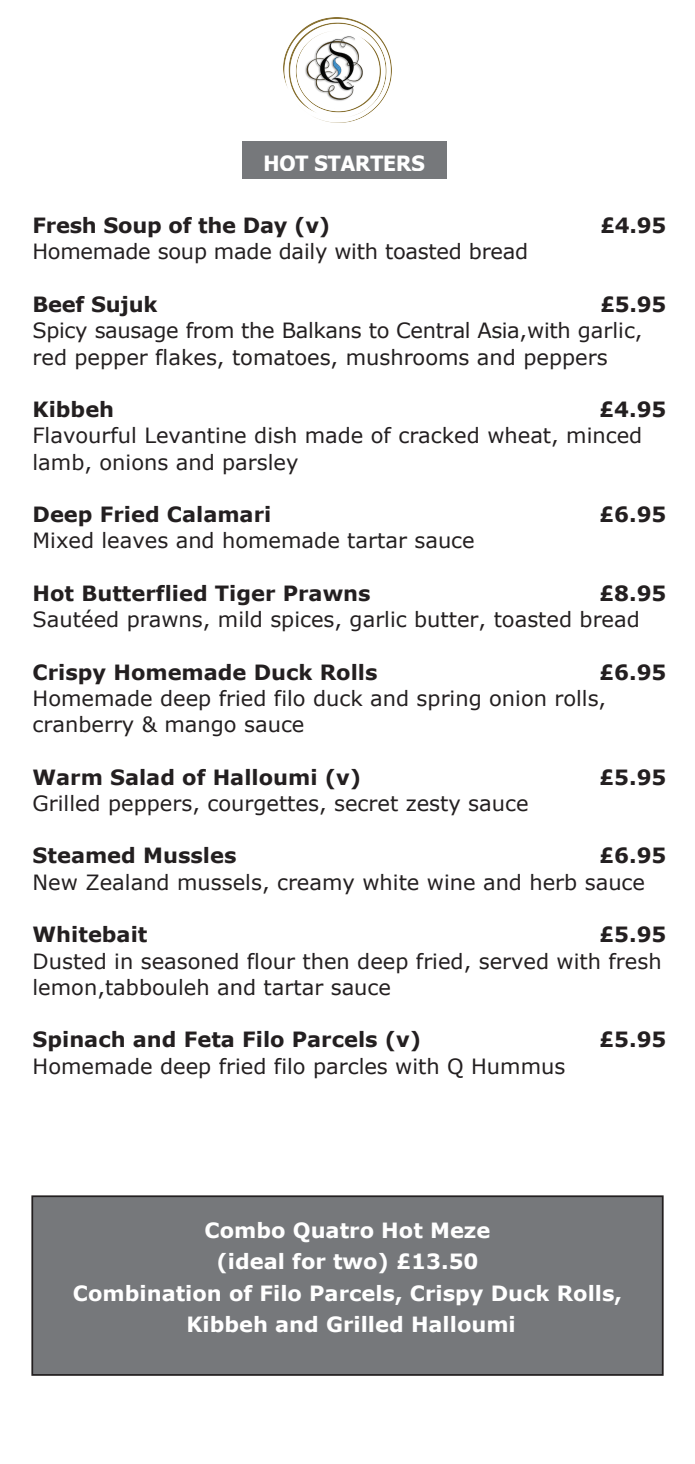
<style>
.page{position:relative;width:695px;height:1464px;background:#fff}
.page>*{position:absolute;margin:0;border:0;box-sizing:border-box;transform-origin:0 0}
.t1{font:21px/26.2px "Verdana";color:#231f20}
.t2{font:700 21px "Verdana";color:#231f20}
.t3{font:700 21px/31.5px "Verdana";color:#fff;text-align:center}
.t4{font:700 21px "Tahoma";color:#fff}
</style>
<div class="page">
<div style="left:31px;top:1195px;width:632px;height:180px;background:#76787b;border:2px solid #231f20"></div>
<div style="left:241px;top:142px;width:205px;height:37px;background:#76787b"></div>
<img style="left:284px;top:17px;width:108px;height:106px">
<img style="left:304px;top:35px;width:59px;height:66px">
<p class="t4" style="left:263px;top:148px;width:163px">HOT STARTERS</p>
<p class="t2" style="left:32px;top:211px;width:299px">Fresh Soup of the Day (v)</p>
<p class="t2" style="left:600px;top:211px;width:68px">£4.95</p>
<p class="t1" style="left:32px;top:238px;width:497px">Homemade soup made daily with toasted bread</p>
<p class="t2" style="left:32px;top:289px;width:127px">Beef Sujuk</p>
<p class="t2" style="left:600px;top:289px;width:68px">£5.95</p>
<p class="t1" style="left:32px;top:317px;width:611px">Spicy sausage from the Balkans to Central Asia,with garlic, red pepper flakes, tomatoes, mushrooms and peppers</p>
<p class="t2" style="left:33px;top:394px;width:83px">Kibbeh</p>
<p class="t2" style="left:599px;top:394px;width:69px">£4.95</p>
<p class="t1" style="left:33px;top:422px;width:611px">Flavourful Levantine dish made of cracked wheat, minced lamb, onions and parsley</p>
<p class="t2" style="left:33px;top:499px;width:240px">Deep Fried Calamari</p>
<p class="t2" style="left:599px;top:499px;width:69px">£6.95</p>
<p class="t1" style="left:33px;top:527px;width:443px">Mixed leaves and homemade tartar sauce</p>
<p class="t2" style="left:33px;top:578px;width:339px">Hot Butterflied Tiger Prawns</p>
<p class="t2" style="left:599px;top:578px;width:69px">£8.95</p>
<p class="t1" style="left:33px;top:606px;width:608px">Sautéed prawns, mild spices, garlic butter, toasted bread</p>
<p class="t2" style="left:33px;top:657px;width:346px">Crispy Homemade Duck Rolls</p>
<p class="t2" style="left:599px;top:657px;width:69px">£6.95</p>
<p class="t1" style="left:33px;top:685px;width:575px">Homemade deep fried filo duck and spring onion rolls, cranberry &amp; mango sauce</p>
<p class="t2" style="left:33px;top:762px;width:330px">Warm Salad of Halloumi (v)</p>
<p class="t2" style="left:599px;top:762px;width:69px">£5.95</p>
<p class="t1" style="left:33px;top:790px;width:497px">Grilled peppers, courgettes, secret zesty sauce</p>
<p class="t2" style="left:33px;top:841px;width:205px">Steamed Mussles</p>
<p class="t2" style="left:599px;top:841px;width:69px">£6.95</p>
<p class="t1" style="left:33px;top:868px;width:614px">New Zealand mussels, creamy white wine and herb sauce</p>
<p class="t2" style="left:33px;top:919px;width:116px">Whitebait</p>
<p class="t2" style="left:599px;top:919px;width:69px">£5.95</p>
<p class="t1" style="left:33px;top:947px;width:630px">Dusted in seasoned flour then deep fried, served with fresh lemon,tabbouleh and tartar sauce</p>
<p class="t2" style="left:33px;top:1024px;width:390px">Spinach and Feta Filo Parcels (v)</p>
<p class="t2" style="left:599px;top:1024px;width:69px">£5.95</p>
<p class="t1" style="left:33px;top:1052px;width:534px">Homemade deep fried filo parcles with Q Hummus</p>
<p class="t3" style="left:73px;top:1214px;width:550px">Combo Quatro Hot Meze<br>(ideal for two) £13.50<br>Combination of Filo Parcels, Crispy Duck Rolls,<br>Kibbeh and Grilled Halloumi</p>
</div>
